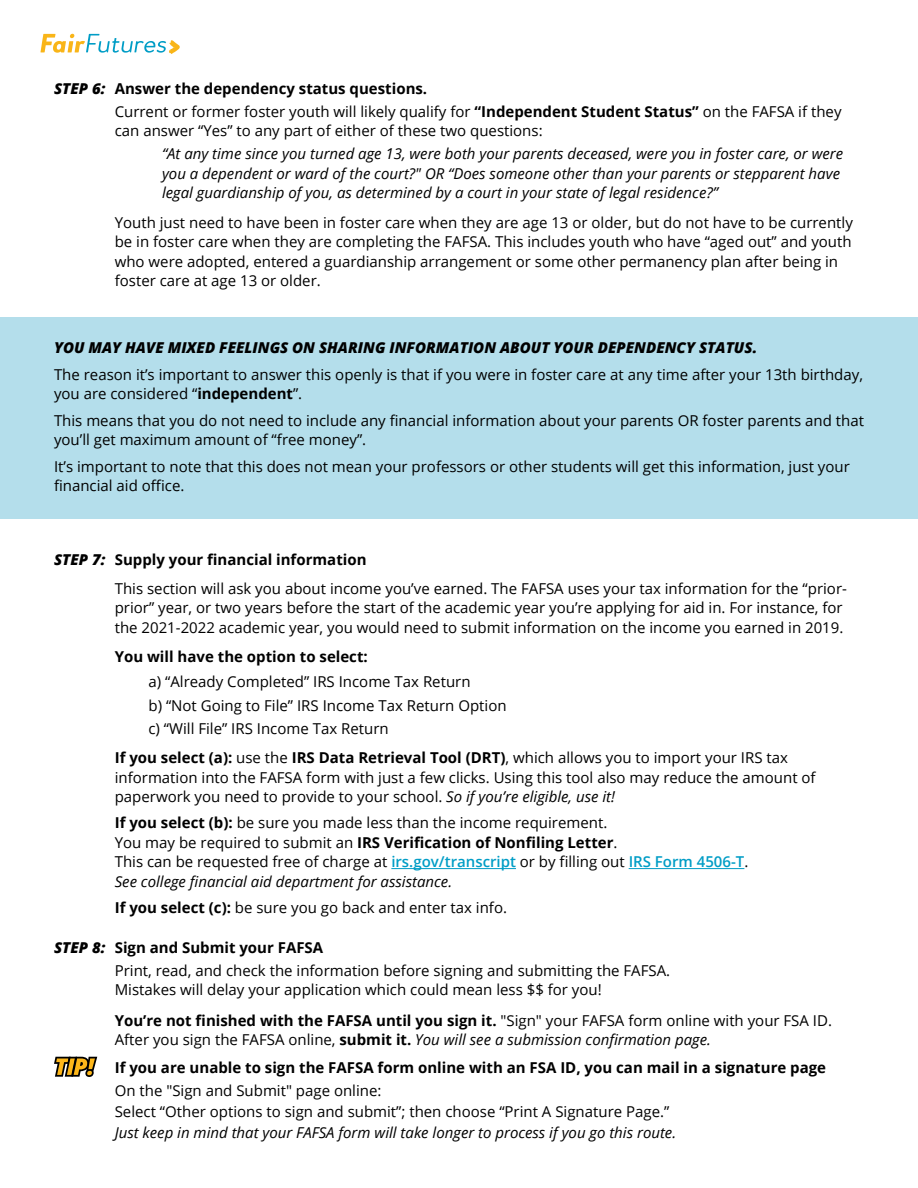
<style>
.page{position:relative;width:918px;height:1188px;background:#fff}
.page>*{position:absolute;margin:0;border:0;box-sizing:border-box;transform-origin:0 0}
.Paragraph_Subtitle{font:15px/19.5px "Open Sans";color:#000}
.Paragraph_Subtitle-2{font:italic 15px/19.5px "Open Sans";color:#000}
.Paragraph_Subtitle-3{font:700 15px "Open Sans";color:#000}
.Paragraph_Subtitle-4{font:italic 800 15px "Open Sans";color:#000}
.s1{font-weight:800;font-style:italic}
.s2{font-weight:700}
.s3{font-style:italic}
.s4{font-weight:600;color:#009dc6}
.s5{font-weight:400}
.s6{font-style:normal}
.s7{font-weight:700;font-style:normal}
</style>
<div class="page">
<svg style="left:40px;top:34px;width:140px;height:20px"></svg>
<div style="left:0;top:317px;width:918px;height:201px;background:#b4deeb"></div>
<hr style="left:391px;top:868px;width:125px;height:1px;background:#009dc6">
<hr style="left:629px;top:868px;width:115px;height:1px;background:#009dc6">
<svg style="left:54px;top:1057px;width:43px;height:20px"></svg>
<p class="Paragraph_Subtitle-3" style="left:54px;top:78px;width:375px"><span class="s1">STEP 6:</span> Answer the dependency status questions.</p>
<p class="Paragraph_Subtitle" style="left:115px;top:101px;width:728px">Current or former foster youth will likely qualify for <span class="s2">“Independent Student Status”</span> on the FAFSA if they can answer “Yes” to any part of either of these two questions:</p>
<p class="Paragraph_Subtitle-2" style="left:162px;top:143px;width:683px">“At any time since you turned age 13, were both your parents deceased, were you in foster care, or were you a dependent or ward of the court?" OR “Does someone other than your parents or stepparent have legal guardianship of you, as determined by a court in your state of legal residence?”</p>
<p class="Paragraph_Subtitle" style="left:115px;top:212px;width:740px">Youth just need to have been in foster care when they are age 13 or older, but do not have to be currently be in foster care when they are completing the FAFSA. This includes youth who have “aged out” and youth who were adopted, entered a guardianship arrangement or some other permanency plan after being in foster care at age 13 or older.</p>
<p class="Paragraph_Subtitle-4" style="left:54px;top:336px;width:705px">YOU MAY HAVE MIXED FEELINGS ON SHARING INFORMATION ABOUT YOUR DEPENDENCY STATUS.</p>
<p class="Paragraph_Subtitle" style="left:54px;top:364px;width:811px">The reason it’s important to answer this openly is that if you were in foster care at any time after your 13th birthday, you are considered “<span class="s2">independent</span>”.</p>
<p class="Paragraph_Subtitle" style="left:54px;top:410px;width:811px">This means that you do not need to include any financial information about your parents OR foster parents and that you’ll get maximum amount of “free money”.</p>
<p class="Paragraph_Subtitle" style="left:54px;top:456px;width:797px">It’s important to note that this does not mean your professors or other students will get this information, just your financial aid office.</p>
<p class="Paragraph_Subtitle-3" style="left:54px;top:549px;width:314px"><span class="s1">STEP 7:</span> Supply your financial information</p>
<p class="Paragraph_Subtitle" style="left:115px;top:578px;width:734px">This section will ask you about income you’ve earned. The FAFSA uses your tax information for the “prior&shy;prior” year, or two years before the start of the academic year you’re applying for aid in. For instance, for the 2021-2022 academic year, you would need to submit information on the income you earned in 2019.</p>
<p class="Paragraph_Subtitle-3" style="left:115px;top:646px;width:255px">You will have the option to select:</p>
<p class="Paragraph_Subtitle" style="left:148px;top:671px;width:324px">a) “Already Completed” IRS Income Tax Return</p>
<p class="Paragraph_Subtitle" style="left:148px;top:695px;width:360px">b) “Not Going to File” IRS Income Tax Return Option</p>
<p class="Paragraph_Subtitle" style="left:148px;top:719px;width:242px">c) “Will File” IRS Income Tax Return</p>
<p class="Paragraph_Subtitle" style="left:115px;top:748px;width:702px"><span class="s2">If you select (a):</span> use the <span class="s2">IRS Data Retrieval Tool (DRT)</span>, which allows you to import your IRS tax information into the FAFSA form with just a few clicks. Using this tool also may reduce the amount of paperwork you need to provide to your school. <span class="s3">So if you’re eligible, use it!</span></p>
<p class="Paragraph_Subtitle" style="left:115px;top:813px;width:635px"><span class="s2">If you select (b):</span> be sure you made less than the income requirement.<br>You may be required to submit an <span class="s2">IRS Verification of Nonfiling Letter</span>.<br>This can be requested free of charge at <span class="s4">irs.gov/transcript</span> or by filling out <span class="s4">IRS Form 4506-T</span>.<br><span class="s3">See college financial aid department for assistance.</span></p>
<p class="Paragraph_Subtitle" style="left:115px;top:898px;width:394px"><span class="s2">If you select (c):</span> be sure you go back and enter tax info.</p>
<p class="Paragraph_Subtitle-3" style="left:54px;top:937px;width:271px"><span class="s1">STEP 8:</span> Sign and Submit your FAFSA</p>
<p class="Paragraph_Subtitle" style="left:115px;top:960px;width:557px">Print, read, and check the information before signing and submitting the FAFSA.<br>Mistakes will delay your application which could mean less $$ for you!</p>
<p class="Paragraph_Subtitle-3" style="left:115px;top:1009px;width:719px">You’re not finished with the FAFSA until you sign it. <span class="s5">"Sign" your FAFSA form online with your FSA ID.</span></p>
<p class="Paragraph_Subtitle-2" style="left:115px;top:1029px;width:598px"><span class="s6">After you sign the FAFSA online,</span> <span class="s7">submit it.</span> You will see a submission confirmation page.</p>
<p class="Paragraph_Subtitle-3" style="left:115px;top:1057px;width:713px">If you are unable to sign the FAFSA form online with an FSA ID, you can mail in a signature page</p>
<p class="Paragraph_Subtitle" style="left:115px;top:1080px;width:556px;line-height:21px">On the "Sign and Submit" page online:<br>Select “Other options to sign and submit”; then choose “Print A Signature Page.”</p>
<p class="Paragraph_Subtitle-2" style="left:115px;top:1123px;width:563px">Just keep in mind that your FAFSA form will take longer to process if you go this route.</p>
</div>
